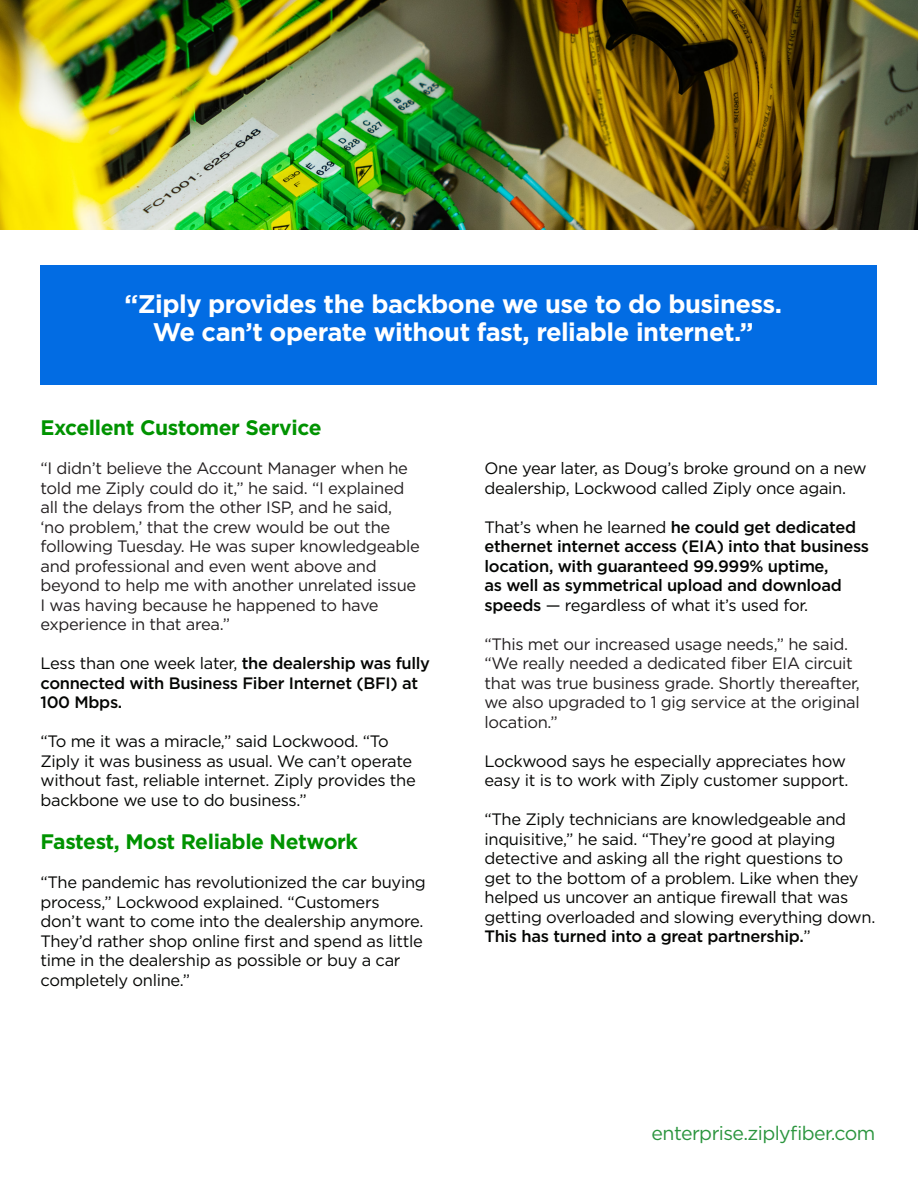
<style>
.page{position:relative;width:918px;height:1188px;background:#fff}
.page>*{position:absolute;margin:0;border:0;box-sizing:border-box;transform-origin:0 0}
.Pull_Quote{font:700 25.5px "Gotham";letter-spacing:-.02em;color:#fff}
.t1{font:700 21px "Gotham";letter-spacing:-.02em;color:#009300}
.t2{font:19.5px "Gotham";letter-spacing:-.03em;color:#2b953e}
.t3{font:16.5px/19.5px "Gotham";letter-spacing:-.02em;color:#040503}
.t4{font:16.5px/19.5px "Gotham";letter-spacing:-.02em;color:#231f20}
.t5{font:500 16.5px/19.5px "Gotham";letter-spacing:-.02em;color:#040503}
.s1{font-weight:400}
.s2{font-weight:500}
</style>
<div class="page">
<div style="left:40px;top:265px;width:838px;height:119px;background:#026ce3"></div>
<img style="left:0;top:0;width:918px;height:229px">
<p class="Pull_Quote" style="left:124px;top:287px;width:659px">“Ziply provides the backbone we use to do business.</p>
<p class="Pull_Quote" style="left:153px;top:315px;width:602px">We can’t operate without fast, reliable internet.”</p>
<p class="t1" style="left:40px;top:414px;width:283px">Excellent Customer Service</p>
<p class="t4" style="left:40px;top:458px;width:381px">“I didn’t believe the Account Manager when he told me Ziply could do it,” he said. “I explained all the delays from the other ISP, and he said, ‘no problem,’ that the crew would be out the following Tuesday. He was super knowledgeable and professional and even went above and beyond to help me with another unrelated issue I was having because he happened to have experience in that area.”</p>
<p class="t5" style="left:40px;top:654px;width:391px"><span class="s1">Less than one week later,</span> the dealership was fully connected with Business Fiber Internet (BFI) at<br>100 Mbps.</p>
<p class="t3" style="left:40px;top:731px;width:377px">“To me it was a miracle,” said Lockwood. “To Ziply it was business as usual. We can’t operate without fast, reliable internet. Ziply provides the backbone we use to do business.”</p>
<p class="t1" style="left:40px;top:828px;width:319px">Fastest, Most Reliable Network</p>
<p class="t3" style="left:40px;top:872px;width:387px">“The pandemic has revolutionized the car buying process,” Lockwood explained. “Customers<br>don’t want to come into the dealership anymore.<br>They’d rather shop online first and spend as little time in the dealership as possible or buy a car completely online.”</p>
<p class="t3" style="left:484px;top:459px;width:384px">One year later, as Doug’s broke ground on a new dealership, Lockwood called Ziply once again.</p>
<p class="t5" style="left:484px;top:517px;width:386px"><span class="s1">That’s when he learned</span> he could get dedicated ethernet internet access (EIA) into that business location, with guaranteed 99.999% uptime,<br>as well as symmetrical upload and download speeds <span class="s1">— regardless of what it’s used for.</span></p>
<p class="t4" style="left:484px;top:634px;width:377px">“This met our increased usage needs,” he said. “We really needed a dedicated fiber EIA circuit that was true business grade. Shortly thereafter, we also upgraded to 1 gig service at the original location.”</p>
<p class="t3" style="left:484px;top:751px;width:365px">Lockwood says he especially appreciates how easy it is to work with Ziply customer support.</p>
<p class="t3" style="left:484px;top:810px;width:392px">“The Ziply technicians are knowledgeable and inquisitive,” he said. “They’re good at playing detective and asking all the right questions to<br>get to the bottom of a problem. Like when they helped us uncover an antique firewall that was getting overloaded and slowing everything down.<br><span class="s2">This has turned into a great partnership.</span>”</p>
<p class="t2" style="left:652px;top:1121px;width:225px">enterprise.ziplyfiber.com</p>
</div>
